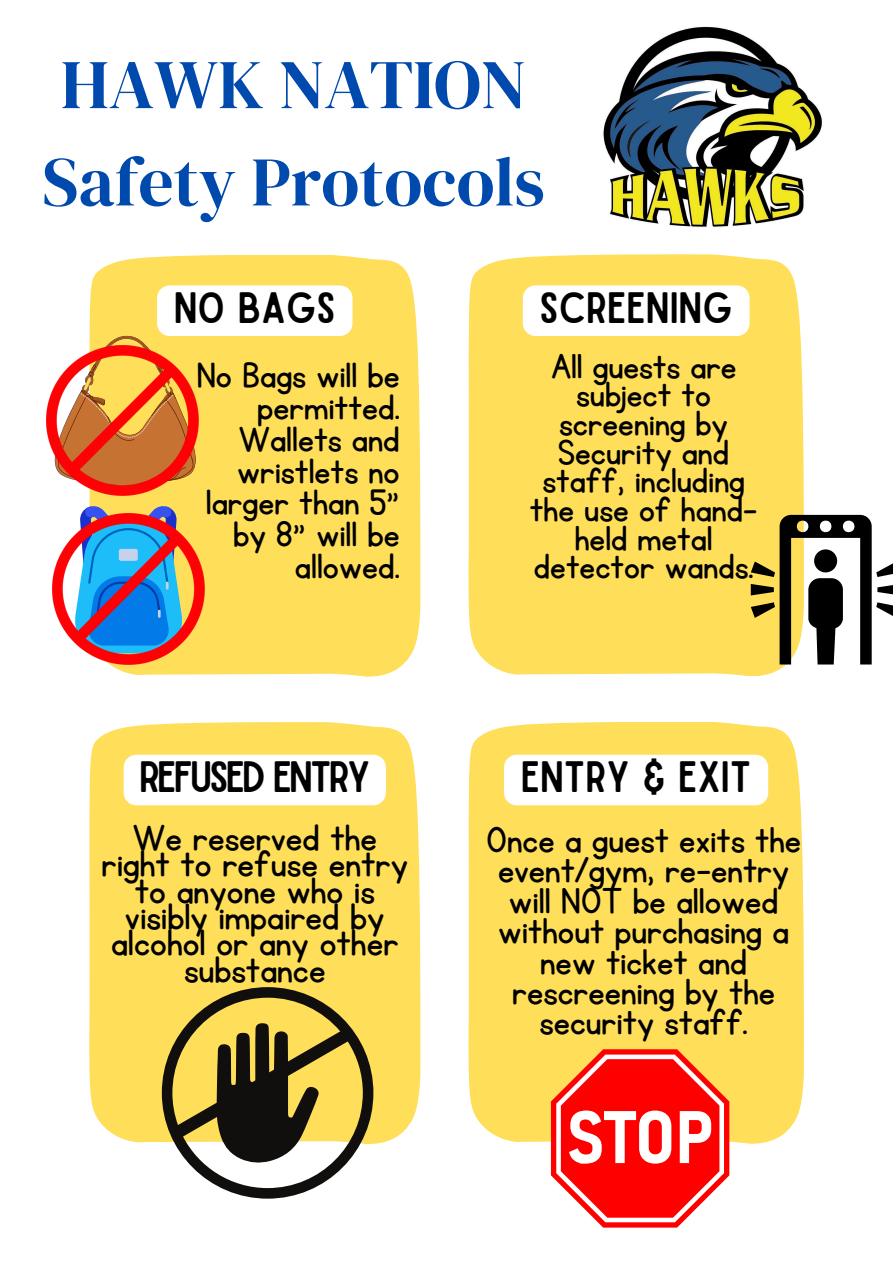
<style>
.page{position:relative;width:893px;height:1263px;background:#fff}
.page>*{position:absolute;margin:0;border:0;box-sizing:border-box;transform-origin:0 0}
.t1{font:69.6px/97.4px "DM Serif Display";color:#004aad}
.t2{font:42.75px "KG Primary Penmanship";color:#000}
.t3{font:42px/30.4px "KG Primary Penmanship";color:#000;text-align:center}
.t4{font:42px "Sailors";color:#000}
.t5{font:42px "Sailors";letter-spacing:-.07em;color:#000}
.t6{font:41.03px/31.9px "KG Primary Penmanship";color:#000;text-align:right}
.t7{font:40.5px/28.7px "KG Primary Penmanship";color:#000;text-align:center}
</style>
<div class="page">
<div style="left:89px;top:722px;width:331px;height:422px;background:#ffde59"></div>
<div style="left:468px;top:722px;width:336px;height:422px;background:#ffde59"></div>
<div style="left:89px;top:255px;width:331px;height:421px;background:#ffde59"></div>
<div style="left:468px;top:254px;width:336px;height:422px;background:#ffde59"></div>
<svg style="left:89px;top:336px;width:109px;height:9px"></svg>
<svg style="left:81px;top:505px;width:101px;height:9px"></svg>
<img style="left:47px;top:345px;width:151px;height:151px">
<img style="left:53px;top:514px;width:151px;height:150px">
<svg style="left:751px;top:515px;width:142px;height:149px"></svg>
<svg style="left:162px;top:987px;width:211px;height:211px"></svg>
<svg style="left:551px;top:1049px;width:178px;height:178px"></svg>
<img style="left:603px;top:26px;width:220px;height:202px">
<div style="left:157px;top:285px;width:195px;height:51px;background:#fff;border-radius:13px"></div>
<div style="left:523px;top:285px;width:226px;height:51px;background:#fff;border-radius:13px"></div>
<div style="left:124px;top:755px;width:262px;height:50px;background:#fff;border-radius:13px"></div>
<div style="left:504px;top:755px;width:264px;height:50px;background:#fff;border-radius:13px"></div>
<p class="t1" style="left:42px;top:35px;width:504px">HAWK NATION<br>Safety Protocols</p>
<p class="t4" style="left:174px;top:292px;width:163px">NO BAGS</p>
<p class="t4" style="left:539px;top:292px;width:195px">SCREENING</p>
<p class="t6" style="left:197px;top:360px;width:204px">No Bags will be permitted.<br>Wallets and wristlets no larger than 5" by 8" will be allowed.</p>
<p class="t7" style="left:530px;top:353px;width:229px">All guests are subject to screening by<br>Security and staff, including the use of hand&shy;held metal detector wands.</p>
<p class="t5" style="left:139px;top:762px;width:233px">REFUSED ENTRY</p>
<p class="t4" style="left:521px;top:762px;width:232px">ENTRY &amp; EXIT</p>
<p class="t2" style="left:133px;top:817px;width:246px">We reserved the</p>
<p class="t2" style="left:101px;top:843px;width:308px">right to refuse entry</p>
<p class="t2" style="left:135px;top:870px;width:241px">to anyone who is</p>
<p class="t2" style="left:125px;top:896px;width:261px">visibly impaired by</p>
<p class="t2" style="left:111px;top:922px;width:289px">alcohol or any other</p>
<p class="t2" style="left:184px;top:949px;width:143px">substance</p>
<p class="t3" style="left:486px;top:826px;width:317px">Once a guest exits the event/gym, re-entry will NOT be allowed without purchasing a new ticket and rescreening by the security staff.</p>
</div>
